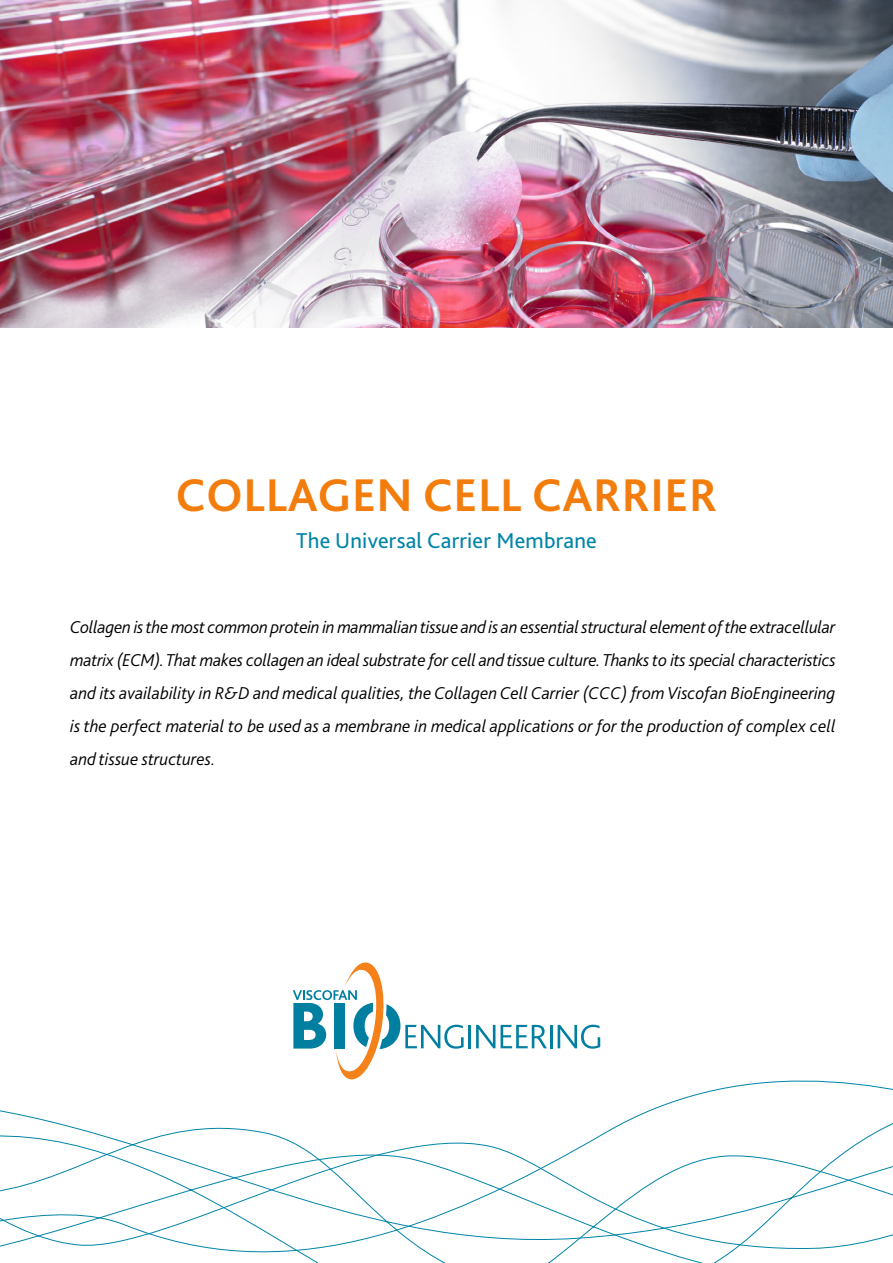
<style>
.page{position:relative;width:893px;height:1263px;background:#fff}
.page>*{position:absolute;margin:0;border:0;box-sizing:border-box;transform-origin:0 0}
.t1{font:700 48px "Bliss 2";letter-spacing:.01em;color:#f37d0c}
.t2{font:22.5px "Bliss 2";letter-spacing:.01em;color:#0084a7}
.Vortext{font:italic 300 18px/33px "Bliss 2";color:#000;text-align:justify}
</style>
<div class="page">
<img style="left:0;top:0;width:893px;height:327px">
<svg style="left:346px;top:962px;width:36px;height:21px"></svg>
<svg style="left:0;top:983px;width:893px;height:280px"></svg>
<p class="t1" style="left:176px;top:465px;width:543px">COLLAGEN CELL CARRIER</p>
<p class="t2" style="left:296px;top:527px;width:302px">The Universal Carrier Membrane</p>
<p class="Vortext" style="left:70px;top:610px;width:767px">Collagen is the most common protein in mammalian tissue and is an essential structural element of the extracellular matrix (ECM). That makes collagen an ideal substrate for cell and tissue culture. Thanks to its special characteristics and its availability in R&amp;D and medical qualities, the Collagen Cell Carrier (CCC) from Viscofan BioEngineering is the perfect material to be used as a membrane in medical applications or for the production of complex cell and tissue structures.</p>
</div>
